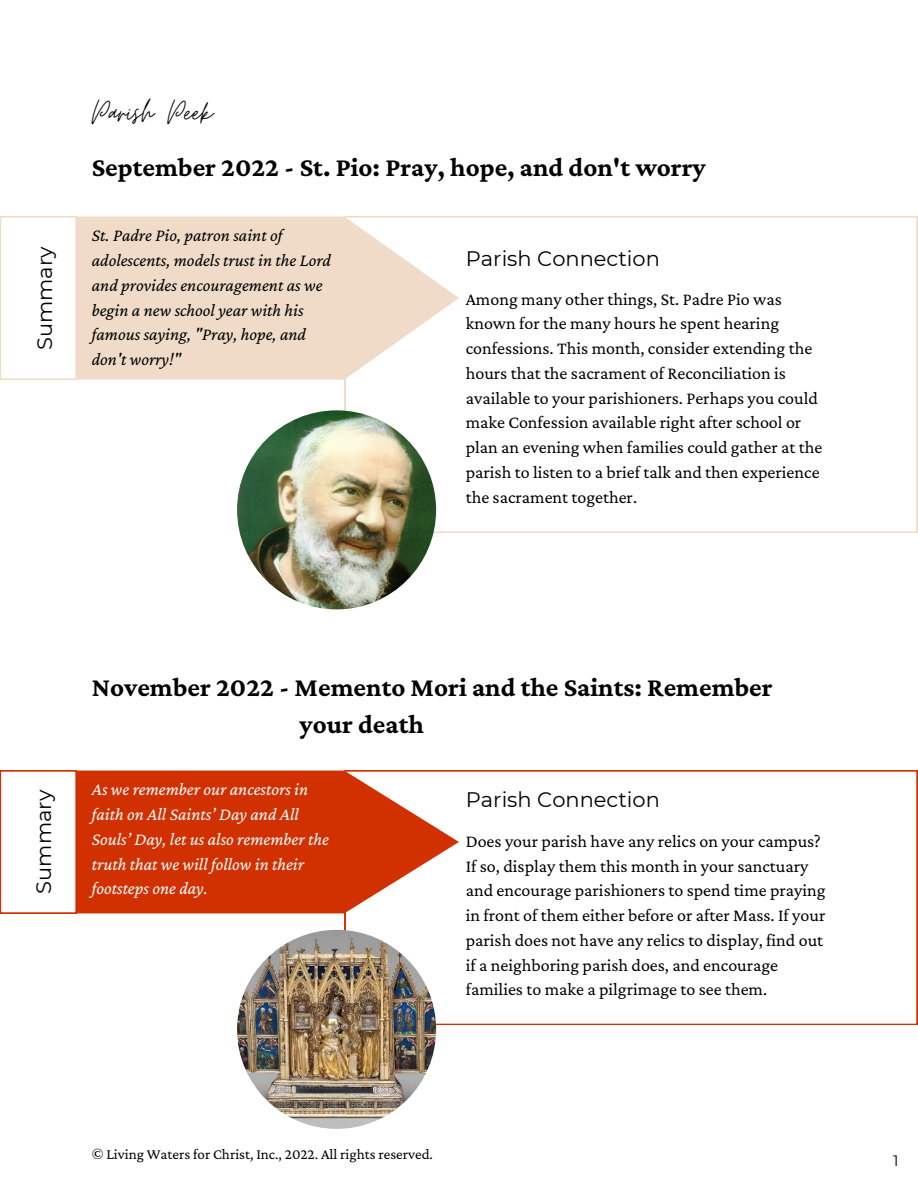
<style>
.page{position:relative;width:918px;height:1188px;background:#fff}
.page>*{position:absolute;margin:0;border:0;box-sizing:border-box;transform-origin:0 0}
.t1{font:36px "Moon Time";color:#000}
.t2{font:700 27px/37.2px "Crimson Pro";color:#000}
.t3{font:21px "Montserrat";color:#000}
.t4{font:18px/24.8px "Crimson Pro";color:#000}
.t5{font:italic 18px/24.8px "Crimson Pro";color:#000}
.t6{font:italic 18px/24.8px "Crimson Pro";color:#fff}
.t7{font:15px "Crimson Pro";color:#000}
.t8{font:15px "Montserrat";color:#000}
</style>
<div class="page">
<svg style="left:345px;top:216px;width:572px;height:317px"></svg>
<svg style="left:77px;top:216px;width:382px;height:164px;background:#f1e0cf"></svg>
<svg style="left:0;top:216px;width:76px;height:164px"></svg>
<img style="left:237px;top:410px;width:199px;height:199px;border-radius:50%">
<svg style="left:345px;top:771px;width:572px;height:254px"></svg>
<svg style="left:77px;top:771px;width:382px;height:142px;background:#d74e25"></svg>
<svg style="left:0;top:771px;width:76px;height:142px"></svg>
<img style="left:237px;top:930px;width:199px;height:199px;border-radius:50%">
<p class="t3" style="left:30px;top:350px;width:106px;rotate:-90deg">Summary</p>
<h1 class="t1" style="left:92px;top:91px;width:122px">Parish Peek</h1>
<h2 class="t2" style="left:92px;top:148px;width:615px">September 2022 - St. Pio: Pray, hope, and don't worry</h2>
<p class="t5" style="left:92px;top:223px;width:241px">St. Padre Pio, patron saint of adolescents, models trust in the Lord and provides encouragement as we begin a new school year with his famous saying, "Pray, hope, and don't worry!"</p>
<p class="t3" style="left:466px;top:244px;width:196px">Parish Connection</p>
<p class="t4" style="left:466px;top:286px;width:358px">Among many other things, St. Padre Pio was known for the many hours he spent hearing confessions. This month, consider extending the hours that the sacrament of Reconciliation is available to your parishioners. Perhaps you could make Confession available right after school or plan an evening when families could gather at the parish to listen to a brief talk and then experience the sacrament together.</p>
<h2 class="t2" style="left:300px;top:668px;width:475px;text-indent:-208px">November 2022 - Memento Mori and the Saints: Remember your death</h2>
<p class="t3" style="left:29px;top:894px;width:106px;rotate:-90deg">Summary</p>
<p class="t6" style="left:92px;top:777px;width:239px">As we remember our ancestors in faith on All Saints’ Day and All<br>Souls’ Day, let us also remember the truth that we will follow in their footsteps one day.</p>
<p class="t3" style="left:466px;top:785px;width:196px">Parish Connection</p>
<p class="t4" style="left:466px;top:828px;width:361px">Does your parish have any relics on your campus?<br>If so, display them this month in your sanctuary and encourage parishioners to spend time praying in front of them either before or after Mass. If your parish does not have any relics to display, find out if a neighboring parish does, and encourage families to make a pilgrimage to see them.</p>
<p class="t7" style="left:92px;top:1144px;width:343px">© Living Waters for Christ, Inc., 2022. All rights reserved.</p>
<p class="t8" style="left:893px;top:1151px;width:7px">1</p>
</div>
